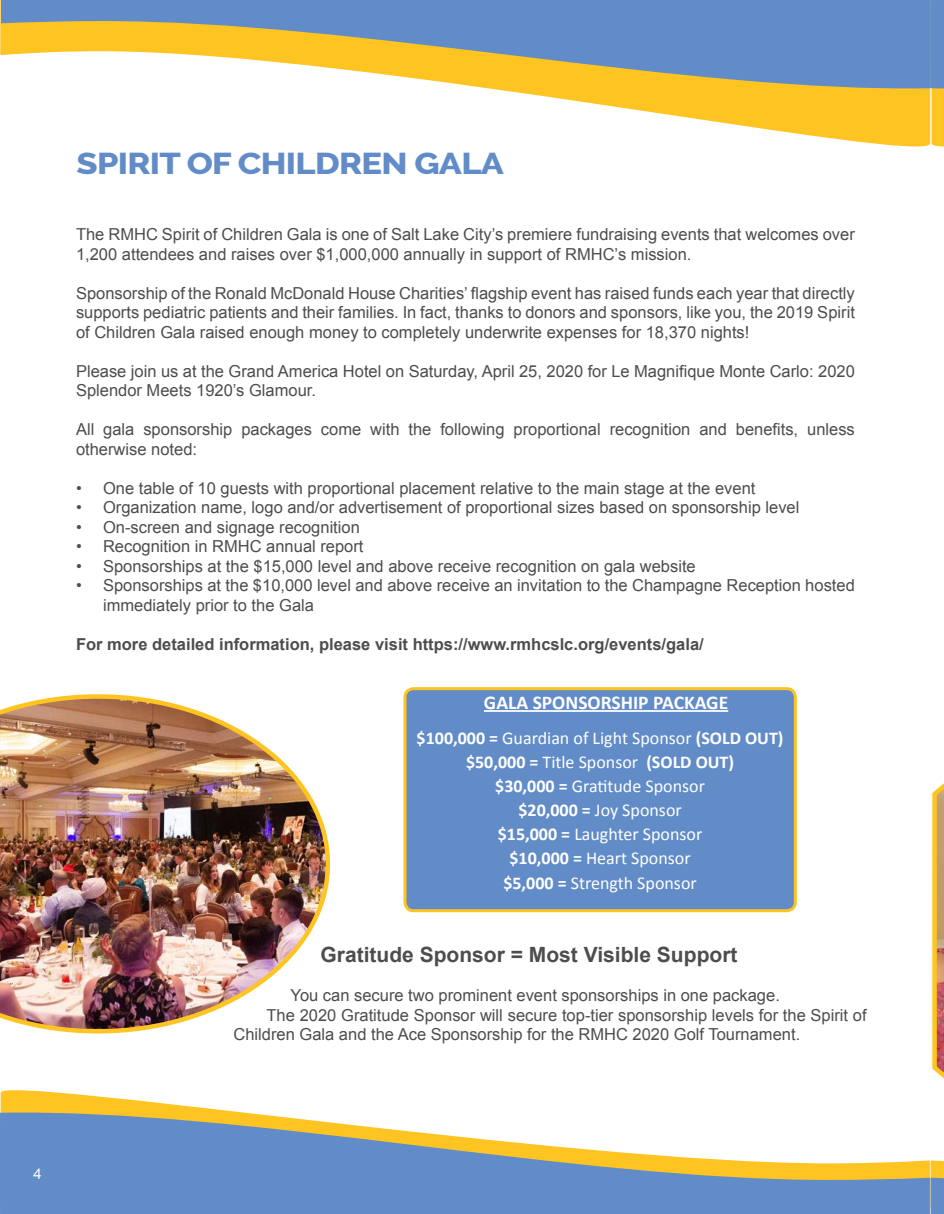
<style>
.page{position:relative;width:944px;height:1214px;background:#fff}
.page>*{position:absolute;margin:0;border:0;box-sizing:border-box;transform-origin:0 0}
.t1{font:800 30px "Raleway";letter-spacing:-.02em;color:#628cc8;scale:1.15 1}
.t2{font:700 21px "Arial";color:#4d4d4d}
.t3{font:700 19.5px "Calibri";color:#fff}
.t4{font:18px "Calibri";color:#fff}
.t5{font:700 18px "Calibri";color:#fff}
.t6{font:16.5px/19.5px "Arial";color:#4d4d4d}
.t7{font:700 16.5px "Arial";color:#4d4d4d}
.t8{font:500 15px "Raleway";color:#fff}
.s1{font-weight:700}
.s2{font-weight:400}
</style>
<div class="page">
<svg style="left:1px;top:1090px;width:202px;height:18px;fill:#fec422"></svg>
<svg style="left:0;top:1108px;width:928px;height:106px;fill:#628cc8"></svg>
<svg style="left:0;top:0;width:930px;height:147px"></svg>
<svg style="left:1px;top:0;width:929px;height:93px;fill:#628cc8"></svg>
<svg style="left:930px;top:0;width:14px;height:147px;background:#a0a58f"></svg>
<img style="left:0;top:694px;width:331px;height:340px">
<div style="left:405px;top:688px;width:390px;height:222px;background:#628cc8;border-radius:9px"></div>
<hr style="left:484px;top:710px;width:244px;height:2px;background:#fff">
<div style="left:403px;top:687px;width:393px;height:225px;border:3px solid #fec422;border-radius:9px"></div>
<svg style="left:928px;top:783px;width:16px;height:431px"></svg>
<p class="t1" style="left:77px;top:146px;width:373px">SPIRIT OF CHILDREN GALA</p>
<p class="t6" style="left:76px;top:225px;width:780px">The RMHC Spirit of Children Gala is one of Salt Lake City’s premiere fundraising events that welcomes over<br>1,200 attendees and raises over $1,000,000 annually in support of RMHC’s mission.</p>
<p class="t6" style="left:76px;top:283px;width:780px;text-align:justify">Sponsorship of the Ronald McDonald House Charities’ flagship event has raised funds each year that directly supports pediatric patients and their families. In fact, thanks to donors and sponsors, like you, the 2019 Spirit of Children Gala raised enough money to completely underwrite expenses for 18,370 nights!</p>
<p class="t6" style="left:76px;top:361px;width:780px">Please join us at the Grand America Hotel on Saturday, April 25, 2020 for Le Magnifique Monte Carlo: 2020<br>Splendor Meets 1920’s Glamour.</p>
<p class="t6" style="left:76px;top:420px;width:780px">All gala sponsorship packages come with the following proportional recognition and benefits, unless otherwise noted:</p>
<p class="t6" style="left:76px;top:478px;width:681px">• One table of 10 guests with proportional placement relative to the main stage at the event</p>
<p class="t6" style="left:76px;top:498px;width:725px">• Organization name, logo and/or advertisement of proportional sizes based on sponsorship level</p>
<p class="t6" style="left:76px;top:517px;width:285px">• On-screen and signage recognition</p>
<p class="t6" style="left:76px;top:537px;width:289px">• Recognition in RMHC annual report</p>
<p class="t6" style="left:76px;top:556px;width:621px">• Sponsorships at the $15,000 level and above receive recognition on gala website</p>
<p class="t6" style="left:103px;top:576px;width:753px;text-indent:-27px">• Sponsorships at the $10,000 level and above receive an invitation to the Champagne Reception hosted immediately prior to the Gala</p>
<p class="t7" style="left:76px;top:633px;width:629px">For more detailed information, please visit https://www.rmhcslc.org/events/gala/</p>
<p class="t3" style="left:484px;top:690px;width:246px">GALA SPONSORSHIP PACKAGE</p>
<p class="t4" style="left:416px;top:726px;width:368px"><span class="s1">$100,000 =</span> Guardian of Light Sponsor <span class="s1">(SOLD OUT)</span></p>
<p class="t5" style="left:466px;top:750px;width:269px">$50,000 = <span class="s2">Title Sponsor</span> (SOLD OUT)</p>
<p class="t4" style="left:495px;top:774px;width:211px"><span class="s1">$30,000 =</span> Gratitude Sponsor</p>
<p class="t4" style="left:518px;top:798px;width:165px"><span class="s1">$20,000 =</span> Joy Sponsor</p>
<p class="t4" style="left:498px;top:822px;width:206px"><span class="s1">$15,000 =</span> Laughter Sponsor</p>
<p class="t4" style="left:509px;top:846px;width:183px"><span class="s1">$10,000 =</span> Heart Sponsor</p>
<p class="t4" style="left:503px;top:872px;width:195px"><span class="s1">$5,000 =</span> Strength Sponsor</p>
<p class="t2" style="left:320px;top:941px;width:418px">Gratitude Sponsor = Most Visible Support</p>
<p class="t6" style="left:290px;top:986px;width:491px">You can secure two prominent event sponsorships in one package.</p>
<p class="t6" style="left:233px;top:1005px;width:634px;text-indent:33px">The 2020 Gratitude Sponsor will secure top-tier sponsorship levels for the Spirit of<br>Children Gala and the Ace Sponsorship for the RMHC 2020 Golf Tournament.</p>
<p class="t8" style="left:33px;top:1162px;width:10px">4</p>
</div>
